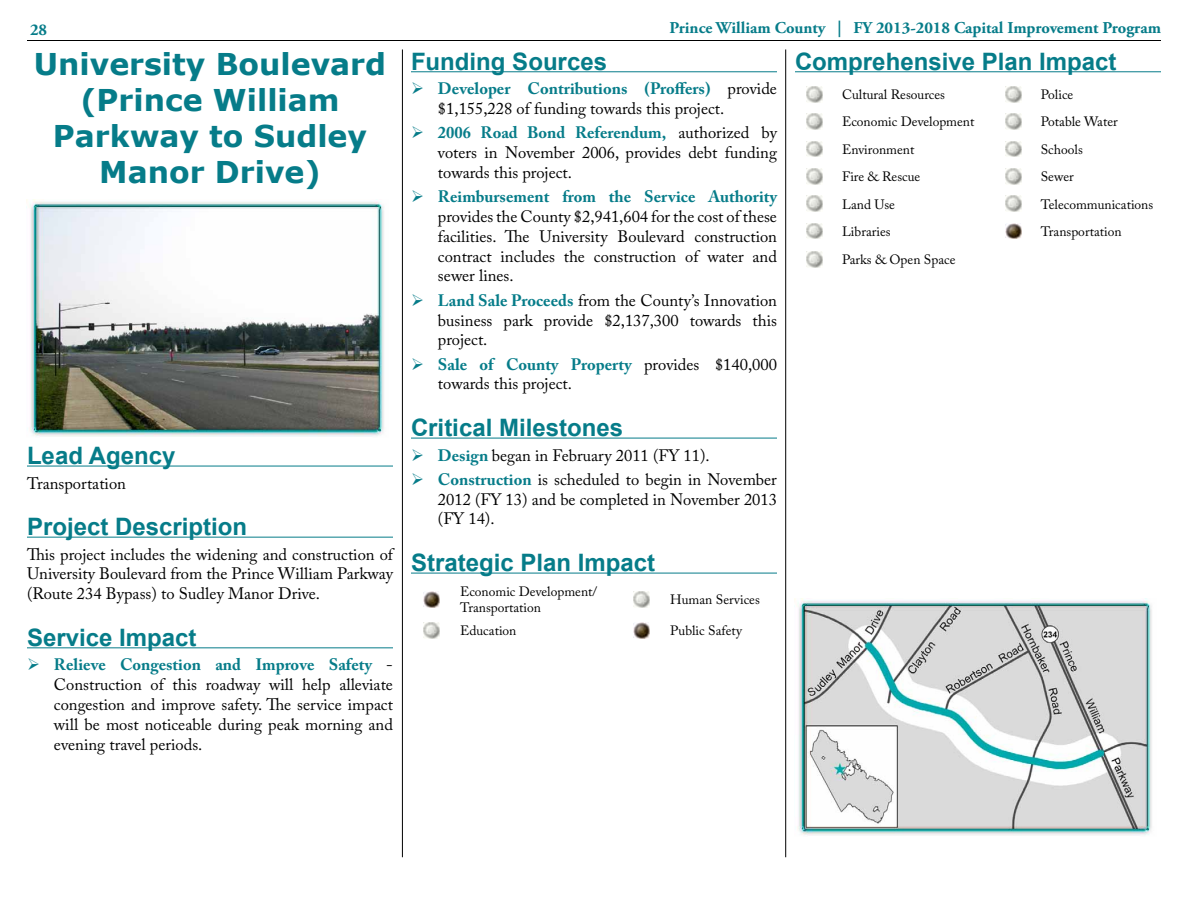
<style>
.page{position:relative;width:1188px;height:918px;background:#fff}
.page>*{position:absolute;margin:0;border:0;box-sizing:border-box;transform-origin:0 0}
.t1{font:700 30px/36px "Verdana";color:#067c89;text-align:center}
.t2{font:700 24px "Arial";color:#067c89}
.t3{font:16.5px/19.8px "Adobe Caslon Pro";color:#000;text-align:justify}
.t4{font:700 16.5px "Adobe Garamond Pro";color:#067c89}
.t5{font:13.5px/16.2px "Adobe Caslon Pro";color:#000}
.s1{color:#067c89}
.s2{font-weight:700;color:#067c89}
</style>
<div class="page">
<hr style="left:27px;top:40px;width:1134px;height:1px;background:#000">
<hr style="left:402px;top:50px;width:1px;height:807px;background:#000">
<hr style="left:785px;top:50px;width:1px;height:807px;background:#000">
<img style="left:794px;top:599px;width:358px;height:236px">
<hr style="left:795px;top:72px;width:366px;height:1px;background:#067c89">
<img style="left:807px;top:86px;width:15px;height:16px">
<img style="left:1005px;top:86px;width:16px;height:16px">
<img style="left:807px;top:114px;width:15px;height:15px">
<img style="left:1005px;top:114px;width:16px;height:15px">
<img style="left:807px;top:141px;width:15px;height:16px">
<img style="left:1005px;top:141px;width:16px;height:16px">
<img style="left:807px;top:168px;width:15px;height:16px">
<img style="left:1005px;top:168px;width:16px;height:16px">
<img style="left:807px;top:196px;width:15px;height:16px">
<img style="left:1005px;top:196px;width:16px;height:16px">
<img style="left:807px;top:223px;width:15px;height:16px">
<img style="left:1005px;top:223px;width:16px;height:16px">
<img style="left:807px;top:251px;width:15px;height:16px">
<hr style="left:27px;top:466px;width:366px;height:1px;background:#067c89">
<hr style="left:27px;top:537px;width:366px;height:1px;background:#067c89">
<hr style="left:27px;top:648px;width:366px;height:1px;background:#067c89">
<hr style="left:411px;top:72px;width:366px;height:1px;background:#067c89">
<hr style="left:411px;top:438px;width:366px;height:1px;background:#067c89">
<hr style="left:411px;top:573px;width:366px;height:1px;background:#067c89">
<img style="left:424px;top:591px;width:15px;height:16px">
<img style="left:634px;top:591px;width:16px;height:16px">
<img style="left:424px;top:622px;width:15px;height:16px">
<img style="left:634px;top:622px;width:16px;height:16px">
<img style="left:30px;top:200px;width:354px;height:237px">
<p class="t4" style="left:30px;top:21px;width:19px">28</p>
<p class="t4" style="left:669px;top:18px;width:493px">Prince William County | FY 2013-2018 Capital Improvement Program</p>
<h2 class="t2" style="left:795px;top:46px;width:323px">Comprehensive Plan Impact</h2>
<p class="t5" style="left:842px;top:86px;width:104px">Cultural Resources</p>
<p class="t5" style="left:1041px;top:86px;width:34px">Police</p>
<p class="t5" style="left:842px;top:114px;width:134px">Economic Development</p>
<p class="t5" style="left:1041px;top:114px;width:78px">Potable Water</p>
<p class="t5" style="left:842px;top:141px;width:74px">Environment</p>
<p class="t5" style="left:1041px;top:141px;width:44px">Schools</p>
<p class="t5" style="left:842px;top:168px;width:80px">Fire &amp; Rescue</p>
<p class="t5" style="left:1041px;top:168px;width:35px">Sewer</p>
<p class="t5" style="left:842px;top:196px;width:54px">Land Use</p>
<p class="t5" style="left:1041px;top:196px;width:114px">Telecommunications</p>
<p class="t5" style="left:842px;top:223px;width:50px">Libraries</p>
<p class="t5" style="left:1041px;top:223px;width:82px">Transportation</p>
<p class="t5" style="left:842px;top:251px;width:115px">Parks &amp; Open Space</p>
<h2 class="t2" style="left:411px;top:46px;width:198px">Funding Sources</h2>
<p class="t3" style="left:438px;top:79px;width:341px;text-indent:-27px"><span class="s1">➢</span> <span class="s2">Developer Contributions (Proffers)</span> provide $1,155,228 of funding towards this project.</p>
<p class="t3" style="left:438px;top:123px;width:341px;text-indent:-27px"><span class="s1">➢</span> <span class="s2">2006 Road Bond Referendum,</span> authorized by voters in November 2006, provides debt funding towards this project.</p>
<p class="t3" style="left:438px;top:187px;width:341px;text-indent:-27px"><span class="s1">➢</span> <span class="s2">Reimbursement from the Service Authority </span>provides the County $2,941,604 for the cost of these facilities. The University Boulevard construction contract includes the construction of water and sewer lines.</p>
<p class="t3" style="left:438px;top:290px;width:341px;text-indent:-27px"><span class="s1">➢</span> <span class="s2">Land Sale Proceeds</span> from the County’s Innovation business park provide $2,137,300 towards this project.</p>
<p class="t3" style="left:438px;top:354px;width:341px;text-indent:-27px"><span class="s1">➢</span> <span class="s2">Sale of County Property</span> provides $140,000 towards this project.</p>
<h2 class="t2" style="left:411px;top:412px;width:214px">Critical Milestones</h2>
<p class="t3" style="left:411px;top:445px;width:300px"><span class="s1">➢</span> <span class="s2">Design</span> began in February 2011 (FY 11).</p>
<p class="t3" style="left:438px;top:469px;width:341px;text-indent:-27px"><span class="s1">➢</span> <span class="s2">Construction</span> is scheduled to begin in November 2012 (FY 13) and be completed in November 2013 (FY 14).</p>
<h2 class="t2" style="left:411px;top:547px;width:246px">Strategic Plan Impact</h2>
<p class="t5" style="left:460px;top:583px;width:139px">Economic Development/<br>Transportation</p>
<p class="t5" style="left:670px;top:592px;width:91px">Human Services</p>
<p class="t5" style="left:460px;top:623px;width:58px">Education</p>
<p class="t5" style="left:670px;top:623px;width:73px">Public Safety</p>
<h1 class="t1" style="left:34px;top:46px;width:354px">University Boulevard (Prince William<br>Parkway to Sudley<br>Manor Drive)</h1>
<h2 class="t2" style="left:27px;top:440px;width:150px">Lead Agency</h2>
<p class="t3" style="left:27px;top:473px;width:100px">Transportation</p>
<h2 class="t2" style="left:27px;top:511px;width:222px">Project Description</h2>
<p class="t3" style="left:27px;top:544px;width:368px">This project includes the widening and construction of University Boulevard from the Prince William Parkway (Route 234 Bypass) to Sudley Manor Drive.</p>
<h2 class="t2" style="left:27px;top:622px;width:171px">Service Impact</h2>
<p class="t3" style="left:54px;top:655px;width:341px;text-indent:-27px"><span class="s1">➢</span> <span class="s2">Relieve Congestion and Improve Safety</span> - Construction of this roadway will help alleviate congestion and improve safety. The service impact will be most noticeable during peak morning and evening travel periods.</p>
</div>
